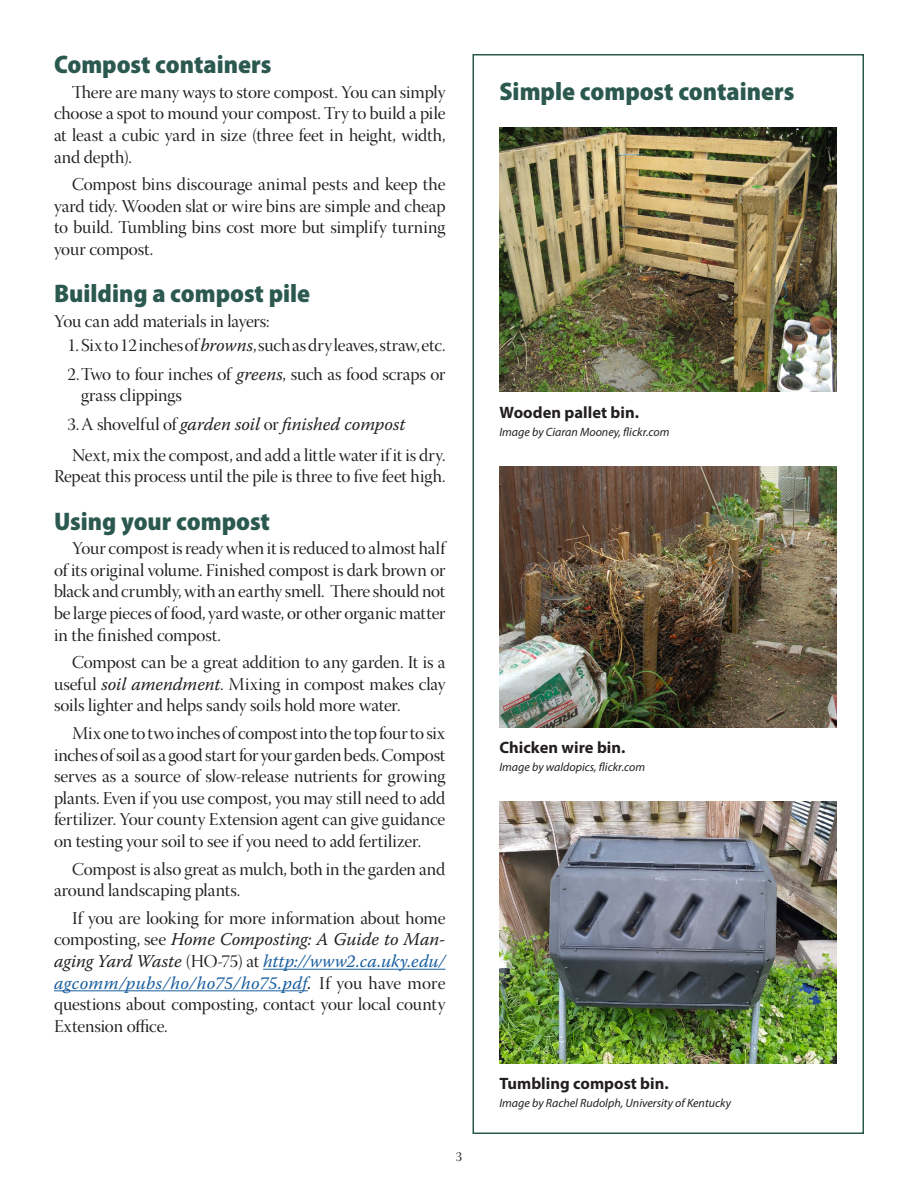
<style>
.page{position:relative;width:918px;height:1188px;background:#fff}
.page>*{position:absolute;margin:0;border:0;box-sizing:border-box;transform-origin:0 0}
._1{font:900 semi-condensed 25.5px "Myriad Pro";color:#2c594f}
.body{font:18px/21.6px "Warnock Pro Disp";letter-spacing:-.01em;color:#231f20;text-align:justify}
.t1{font:italic 18px "Warnock Pro";letter-spacing:-.005em;color:#231f20}
._2{font:700 16.5px "Myriad Pro";color:#231f20}
.t2{font:13.5px "Warnock Pro Disp";color:#231f20}
.caption{font:italic 12px "Myriad Pro";color:#231f20}
.s1{font-family:"Warnock Pro";font-style:italic}
.s2{font-family:"Warnock Pro Disp";font-style:normal}
.s3{font-family:"Warnock Pro";font-style:italic;color:#175d9e}
</style>
<div class="page">
<div style="left:472px;top:54px;width:392px;height:1080px;border:2px solid #2c594f"></div>
<hr style="left:263px;top:969px;width:182px;height:1px;background:#175d9e">
<hr style="left:54px;top:990px;width:254px;height:1px;background:#175d9e">
<img style="left:500px;top:127px;width:337px;height:265px">
<img style="left:500px;top:466px;width:337px;height:262px">
<img style="left:500px;top:802px;width:337px;height:261px">
<p class="_1" style="left:54px;top:48px;width:219px">Compost containers</p>
<p class="body" style="left:54px;top:83px;width:393px;text-indent:18px">There are many ways to store compost. You can simply choose a spot to mound your compost. Try to build a pile at least a cubic yard in size (three feet in height, width, and depth).</p>
<p class="body" style="left:54px;top:176px;width:393px;text-indent:18px">Compost bins discourage animal pests and keep the yard tidy. Wooden slat or wire bins are simple and cheap to build. Tumbling bins cost more but simplify turning your compost.</p>
<p class="_1" style="left:54px;top:277px;width:258px">Building a compost pile</p>
<p class="body" style="left:54px;top:312px;width:217px">You can add materials in layers:</p>
<p class="body" style="left:68px;top:337px;width:380px">1.Six to 12 inches of <span class="s1">browns</span>, such as dry leaves, straw, etc.</p>
<p class="body" style="left:81px;top:365px;width:366px;text-indent:-14px">2.Two to four inches of <span class="s1">greens</span>, such as food scraps or grass clippings</p>
<p class="t1" style="left:68px;top:413px;width:339px"><span class="s2">3.A shovelful of</span> garden soil <span class="s2">or</span> finished compost</p>
<p class="body" style="left:54px;top:446px;width:393px;text-align:right">Next, mix the compost, and add a little water if it is dry.<br>Repeat this process until the pile is three to five feet high.</p>
<p class="_1" style="left:54px;top:504px;width:217px">Using your compost</p>
<p class="body" style="left:54px;top:540px;width:393px;text-indent:18px">Your compost is ready when it is reduced to almost half of its original volume. Finished compost is dark brown or black and crumbly, with an earthy smell. There should not be large pieces of food, yard waste, or other organic matter in the finished compost.</p>
<p class="body" style="left:54px;top:654px;width:393px;text-indent:18px">Compost can be a great addition to any garden. It is a useful <span class="s1">soil amendment</span>. Mixing in compost makes clay soils lighter and helps sandy soils hold more water.</p>
<p class="body" style="left:54px;top:724px;width:393px;text-indent:18px">Mix one to two inches of compost into the top four to six inches of soil as a good start for your garden beds. Compost serves as a source of slow-release nutrients for growing plants. Even if you use compost, you may still need to add fertilizer. Your county Extension agent can give guidance on testing your soil to see if you need to add fertilizer.</p>
<p class="body" style="left:54px;top:860px;width:393px;text-indent:18px">Compost is also great as mulch, both in the garden and around landscaping plants.</p>
<p class="body" style="left:54px;top:909px;width:393px;text-indent:18px">If you are looking for more information about home composting, see <span class="s1">Home Composting: A Guide to Man&shy;aging Yard Waste</span> (HO-75) at <span class="s3">http://www2.ca.uky.edu/ agcomm/pubs/ho/ho75/ho75.pdf</span><span class="s1">.</span> If you have more questions about composting, contact your local county Extension office.</p>
<p class="t2" style="left:456px;top:1149px;width:8px">3</p>
<p class="_1" style="left:500px;top:75px;width:296px">Simple compost containers</p>
<p class="_2" style="left:500px;top:401px;width:141px">Wooden pallet bin.</p>
<p class="caption" style="left:500px;top:424px;width:172px">Image by Ciaran Mooney, flickr.com</p>
<p class="_2" style="left:500px;top:737px;width:128px">Chicken wire bin.</p>
<p class="caption" style="left:500px;top:760px;width:147px">Image by waldopics, flickr.com</p>
<p class="_2" style="left:500px;top:1073px;width:171px">Tumbling compost bin.</p>
<p class="caption" style="left:500px;top:1096px;width:233px">Image by Rachel Rudolph, University of Kentucky</p>
</div>
